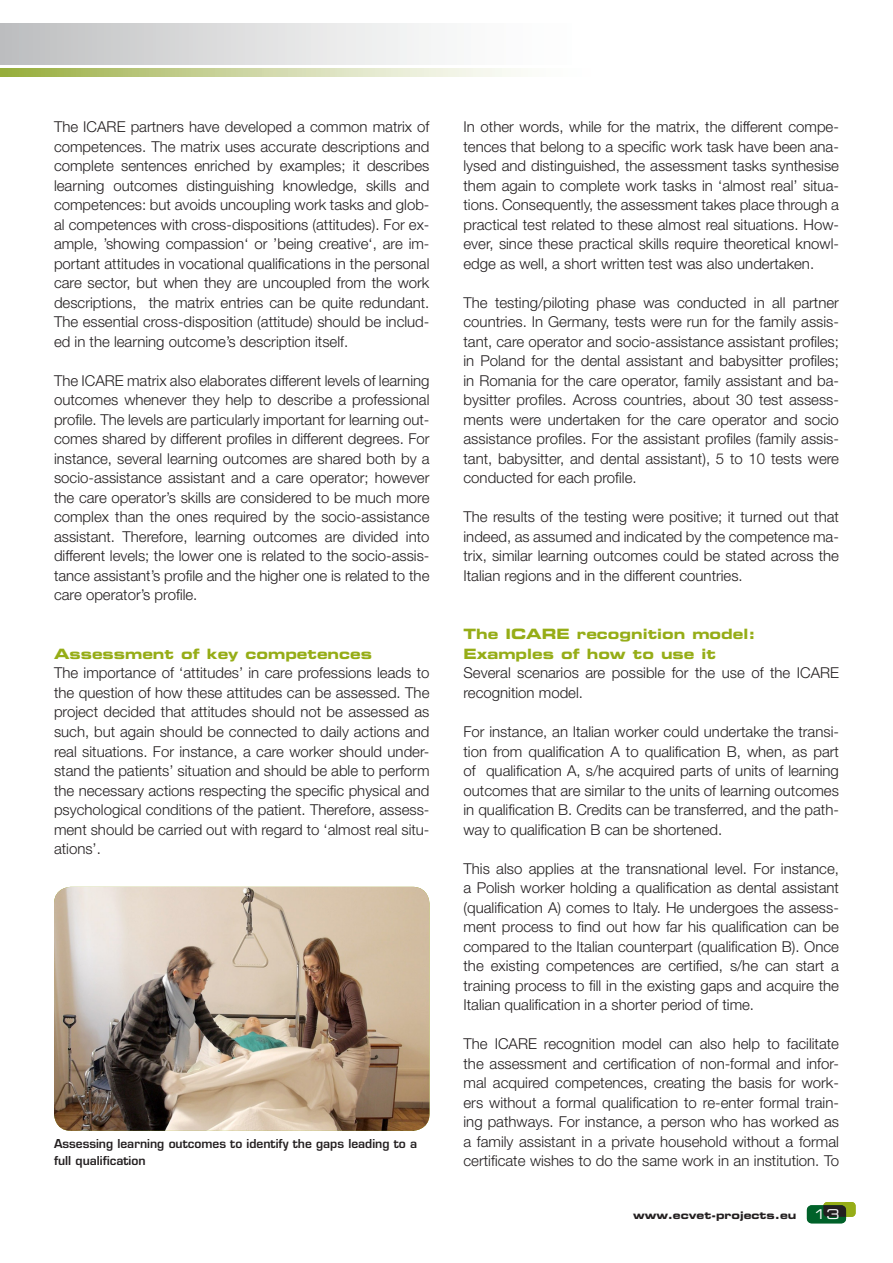
<style>
.page{position:relative;width:893px;height:1263px;background:#fff}
.page>*{position:absolute;margin:0;border:0;box-sizing:border-box;transform-origin:0 0}
.Body_Text{font:300 15px/19.5px "Helvetica Neue LT Std";color:#231f20;text-align:justify}
.Body_Heading{font:14.25px/19.5px "Eurostile LT Std Bold Ex 2";color:#96ad17}
.Page_Number{font:13.5px "Eurostile LT Std Ex 2";color:#fff}
.Source{font:600 12px/16.5px "Eurostile LT Std";color:#231f20}
.t1{font:10.5px "Eurostile LT Std Bold Ex 2";color:#231f20}
</style>
<div class="page">
<div style="left:807px;top:1205px;width:39px;height:18px;background:#006129;border-radius:5px"></div>
<svg style="left:823px;top:1202px;width:33px;height:15px"></svg>
<div style="left:0;top:23px;width:600px;height:41px;background:linear-gradient(to right,#c0c1c3,#fff)"></div>
<svg style="left:0;top:69px;width:516px;height:7px;background:#cdd6a2"></svg>
<img style="left:54px;top:887px;width:375px;height:244px">
<p class="Body_Text" style="left:54px;top:117px;width:377px">The ICARE partners have developed a common matrix of competences. The matrix uses accurate descriptions and complete sentences enriched by examples; it describes learning outcomes distinguishing knowledge, skills and competences: but avoids uncoupling work tasks and glob&shy;al competences with cross-dispositions (attitudes). For ex&shy;ample, ’showing compassion‘ or ’being creative‘, are im&shy;portant attitudes in vocational qualifications in the personal care sector, but when they are uncoupled from the work descriptions, the matrix entries can be quite redundant.<br>The essential cross-disposition (attitude) should be includ&shy;ed in the learning outcome’s description itself.</p>
<p class="Body_Text" style="left:54px;top:371px;width:377px">The ICARE matrix also elaborates different levels of learning outcomes whenever they help to describe a professional profile. The levels are particularly important for learning out&shy;comes shared by different profiles in different degrees. For instance, several learning outcomes are shared both by a socio-assistance assistant and a care operator; however the care operator’s skills are considered to be much more complex than the ones required by the socio-assistance assistant. Therefore, learning outcomes are divided into different levels; the lower one is related to the socio-assis&shy;tance assistant’s profile and the higher one is related to the care operator’s profile.</p>
<p class="Body_Heading" style="left:54px;top:644px;width:319px">Assessment of key competences</p>
<p class="Body_Text" style="left:54px;top:663px;width:377px">The importance of ‘attitudes’ in care professions leads to the question of how these attitudes can be assessed. The project decided that attitudes should not be assessed as such, but again should be connected to daily actions and real situations. For instance, a care worker should under&shy;stand the patients’ situation and should be able to perform the necessary actions respecting the specific physical and psychological conditions of the patient. Therefore, assess&shy;ment should be carried out with regard to ‘almost real situ&shy;ations’.</p>
<p class="Source" style="left:54px;top:1135px;width:365px">Assessing learning outcomes to identify the gaps leading to a full qualification</p>
<p class="Body_Text" style="left:463px;top:117px;width:377px">In other words, while for the matrix, the different compe&shy;tences that belong to a specific work task have been ana&shy;lysed and distinguished, the assessment tasks synthesise them again to complete work tasks in ‘almost real’ situa&shy;tions. Consequently, the assessment takes place through a practical test related to these almost real situations. How&shy;ever, since these practical skills require theoretical knowl&shy;edge as well, a short written test was also undertaken.</p>
<p class="Body_Text" style="left:463px;top:293px;width:377px">The testing/piloting phase was conducted in all partner countries. In Germany, tests were run for the family assis&shy;tant, care operator and socio-assistance assistant profiles; in Poland for the dental assistant and babysitter profiles; in Romania for the care operator, family assistant and ba&shy;bysitter profiles. Across countries, about 30 test assess&shy;ments were undertaken for the care operator and socio assistance profiles. For the assistant profiles (family assis&shy;tant, babysitter, and dental assistant), 5 to 10 tests were conducted for each profile.</p>
<p class="Body_Text" style="left:463px;top:507px;width:377px">The results of the testing were positive; it turned out that indeed, as assumed and indicated by the competence ma&shy;trix, similar learning outcomes could be stated across the Italian regions and in the different countries.</p>
<p class="Body_Heading" style="left:463px;top:624px;width:293px">The ICARE recognition model:<br>Examples of how to use it</p>
<p class="Body_Text" style="left:463px;top:663px;width:377px">Several scenarios are possible for the use of the ICARE recognition model.</p>
<p class="Body_Text" style="left:463px;top:722px;width:377px">For instance, an Italian worker could undertake the transi&shy;tion from qualification A to qualification B, when, as part of qualification A, s/he acquired parts of units of learning outcomes that are similar to the units of learning outcomes in qualification B. Credits can be transferred, and the path&shy;way to qualification B can be shortened.</p>
<p class="Body_Text" style="left:463px;top:858px;width:377px">This also applies at the transnational level. For instance, a Polish worker holding a qualification as dental assistant (qualification A) comes to Italy. He undergoes the assess&shy;ment process to find out how far his qualification can be compared to the Italian counterpart (qualification B). Once the existing competences are certified, s/he can start a training process to fill in the existing gaps and acquire the Italian qualification in a shorter period of time.</p>
<p class="Body_Text" style="left:463px;top:1034px;width:377px">The ICARE recognition model can also help to facilitate the assessment and certification of non-formal and infor&shy;mal acquired competences, creating the basis for work&shy;ers without a formal qualification to re-enter formal train&shy;ing pathways. For instance, a person who has worked as a family assistant in a private household without a formal certificate wishes to do the same work in an institution. To</p>
<p class="t1" style="left:633px;top:1208px;width:165px">www.ecvet-projects.eu</p>
<p class="Page_Number" style="left:813px;top:1205px;width:28px">13</p>
</div>
